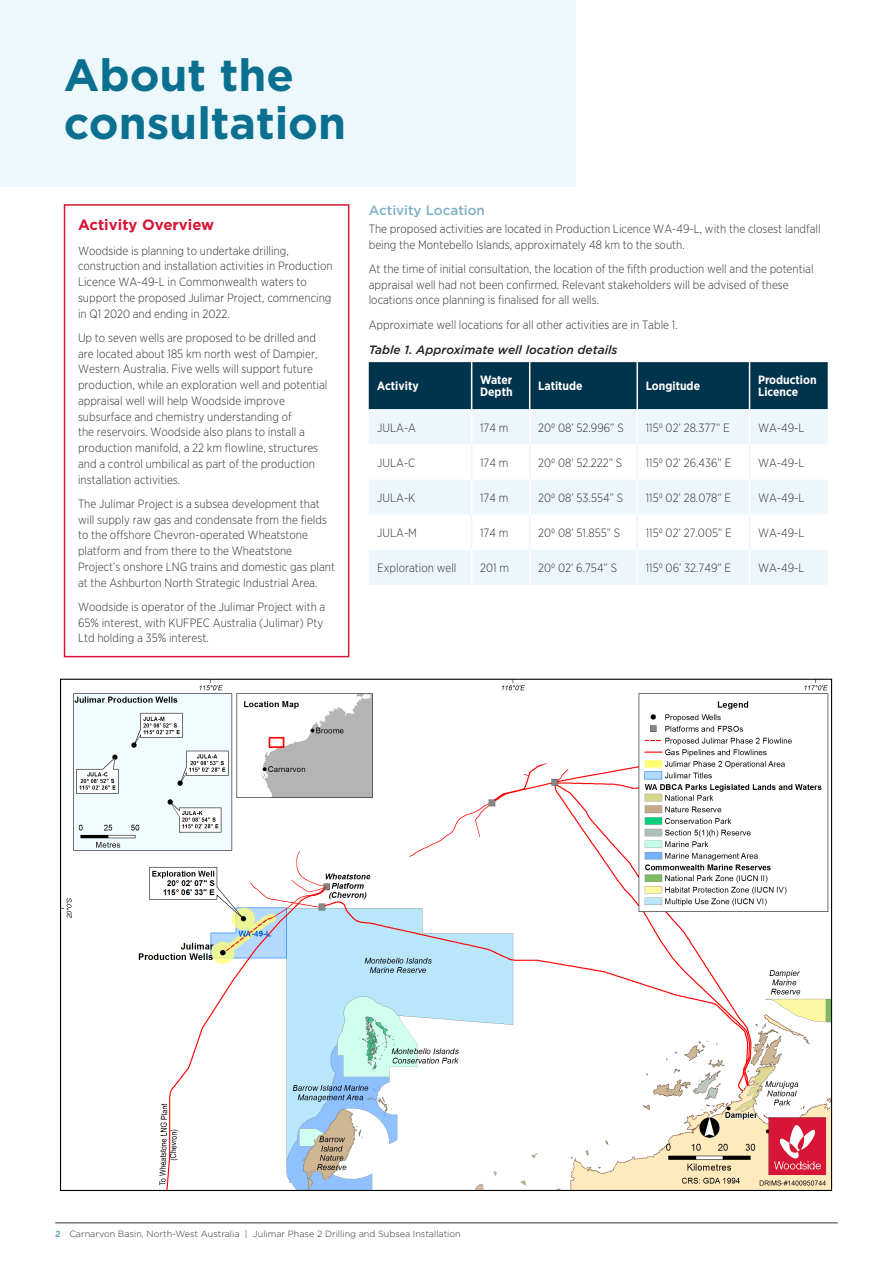
<style>
.page{position:relative;width:893px;height:1263px;background:#fff}
.page>*{position:absolute;margin:0;border:0;box-sizing:border-box;transform-origin:0 0}
.Page_Title__H1{font:700 45px/48px "Gotham";color:#0b708f}
.H4_-_red__highlight{font:700 15px "Gotham";color:#d71537}
.Subhead{font:500 13.5px "Gotham";color:#7db0c7}
.Body_Copy{font:300 12px/15.8px "Gotham Narrow";color:#312f30}
.Header_Row_Aligned_R{font:700 12px/12px "Gotham Narrow";color:#fff}
.t1{font:italic 500 12px "Gotham";color:#231f20}
.t2{font:300 9px "Gotham";color:#312f30}
.s1{font-weight:700;color:#6faac4}
</style>
<div class="page">
<hr style="left:55px;top:1222px;width:783px;height:1px;background:#312f30">
<div style="left:0;top:0;width:575px;height:186px;background:#edf8fc"></div>
<div style="left:369px;top:362px;width:459px;height:47px;background:#00334c"></div>
<div style="left:369px;top:409px;width:459px;height:176px;background:#edf7fb"></div>
<svg style="left:369px;top:444px;width:459px;height:106px"></svg>
<hr style="left:471px;top:409px;width:1px;height:35px;background:#fff">
<hr style="left:529px;top:409px;width:1px;height:35px;background:#fff">
<hr style="left:636px;top:409px;width:2px;height:35px;background:#fff">
<hr style="left:749px;top:409px;width:1px;height:35px;background:#fff">
<hr style="left:471px;top:479px;width:1px;height:36px;background:#fff">
<hr style="left:529px;top:479px;width:1px;height:36px;background:#fff">
<hr style="left:636px;top:479px;width:2px;height:36px;background:#fff">
<hr style="left:749px;top:479px;width:1px;height:36px;background:#fff">
<hr style="left:471px;top:550px;width:1px;height:35px;background:#fff">
<hr style="left:529px;top:550px;width:1px;height:35px;background:#fff">
<hr style="left:636px;top:550px;width:2px;height:35px;background:#fff">
<hr style="left:749px;top:550px;width:1px;height:35px;background:#fff">
<hr style="left:471px;top:444px;width:1px;height:35px;background:#edf7fb">
<hr style="left:471px;top:515px;width:1px;height:35px;background:#edf7fb">
<hr style="left:529px;top:444px;width:1px;height:35px;background:#edf7fb">
<hr style="left:636px;top:444px;width:2px;height:35px;background:#edf7fb">
<hr style="left:749px;top:444px;width:1px;height:35px;background:#edf7fb">
<hr style="left:529px;top:515px;width:1px;height:35px;background:#edf7fb">
<hr style="left:636px;top:515px;width:2px;height:35px;background:#edf7fb">
<hr style="left:749px;top:515px;width:1px;height:35px;background:#edf7fb">
<hr style="left:471px;top:362px;width:1px;height:47px;background:#fff">
<hr style="left:529px;top:362px;width:1px;height:47px;background:#fff">
<hr style="left:636px;top:362px;width:2px;height:47px;background:#fff">
<hr style="left:749px;top:362px;width:1px;height:47px;background:#fff">
<div style="left:64px;top:204px;width:285px;height:453px;border:2px solid #d71537"></div>
<img style="left:60px;top:678px;width:773px;height:513px">
<p class="Page_Title__H1" style="left:64px;top:51px;width:284px">About the consultation</p>
<p class="H4_-_red__highlight" style="left:78px;top:215px;width:138px">Activity Overview</p>
<p class="Body_Copy" style="left:78px;top:242px;width:256px">Woodside is planning to undertake drilling, construction and installation activities in Production Licence WA-49-L in Commonwealth waters to support the proposed Julimar Project, commencing in Q1 2020 and ending in 2022.</p>
<p class="Body_Copy" style="left:78px;top:330px;width:251px">Up to seven wells are proposed to be drilled and are located about 185 km north west of Dampier, Western Australia. Five wells will support future production, while an exploration well and potential appraisal well will help Woodside improve subsurface and chemistry understanding of<br>the reservoirs. Woodside also plans to install a production manifold, a 22 km flowline, structures and a control umbilical as part of the production installation activities.</p>
<p class="Body_Copy" style="left:78px;top:496px;width:259px">The Julimar Project is a subsea development that will supply raw gas and condensate from the fields to the offshore Chevron-operated Wheatstone platform and from there to the Wheatstone Project’s onshore LNG trains and domestic gas plant at the Ashburton North Strategic Industrial Area.</p>
<p class="Body_Copy" style="left:78px;top:599px;width:249px">Woodside is operator of the Julimar Project with a<br>65% interest, with KUFPEC Australia (Julimar) Pty<br>Ltd holding a 35% interest.</p>
<p class="Subhead" style="left:369px;top:201px;width:118px">Activity Location</p>
<p class="Body_Copy" style="left:369px;top:220px;width:453px">The proposed activities are located in Production Licence WA-49-L, with the closest landfall being the Montebello Islands, approximately 48 km to the south.</p>
<p class="Body_Copy" style="left:369px;top:260px;width:446px">At the time of initial consultation, the location of the fifth production well and the potential appraisal well had not been confirmed. Relevant stakeholders will be advised of these locations once planning is finalised for all wells.</p>
<p class="Body_Copy" style="left:369px;top:316px;width:310px">Approximate well locations for all other activities are in Table 1.</p>
<h6 class="t1" style="left:369px;top:341px;width:250px">Table 1. Approximate well location details</h6>
<p class="Header_Row_Aligned_R" style="left:377px;top:380px;width:43px">Activity</p>
<p class="Header_Row_Aligned_R" style="left:480px;top:374px;width:34px">Water<br>Depth</p>
<p class="Header_Row_Aligned_R" style="left:538px;top:380px;width:46px">Latitude</p>
<p class="Header_Row_Aligned_R" style="left:646px;top:380px;width:56px">Longitude</p>
<p class="Header_Row_Aligned_R" style="left:758px;top:374px;width:60px">Production<br>Licence</p>
<p class="Body_Copy" style="left:377px;top:419px;width:40px">JULA-A</p>
<p class="Body_Copy" style="left:480px;top:419px;width:30px">174 m</p>
<p class="Body_Copy" style="left:538px;top:419px;width:87px">200 08’ 52.996” S</p>
<p class="Body_Copy" style="left:646px;top:419px;width:85px">1150 02’ 28.377” E</p>
<p class="Body_Copy" style="left:758px;top:419px;width:48px">WA-49-L</p>
<p class="Body_Copy" style="left:377px;top:454px;width:40px">JULA-C</p>
<p class="Body_Copy" style="left:480px;top:454px;width:30px">174 m</p>
<p class="Body_Copy" style="left:538px;top:454px;width:86px">200 08’ 52.222” S</p>
<p class="Body_Copy" style="left:646px;top:454px;width:87px">1150 02’ 26.436” E</p>
<p class="Body_Copy" style="left:758px;top:454px;width:48px">WA-49-L</p>
<p class="Body_Copy" style="left:377px;top:489px;width:40px">JULA-K</p>
<p class="Body_Copy" style="left:480px;top:489px;width:30px">174 m</p>
<p class="Body_Copy" style="left:538px;top:489px;width:86px">200 08’ 53.554” S</p>
<p class="Body_Copy" style="left:646px;top:489px;width:87px">1150 02’ 28.078” E</p>
<p class="Body_Copy" style="left:758px;top:489px;width:48px">WA-49-L</p>
<p class="Body_Copy" style="left:377px;top:525px;width:41px">JULA-M</p>
<p class="Body_Copy" style="left:480px;top:525px;width:30px">174 m</p>
<p class="Body_Copy" style="left:538px;top:525px;width:84px">200 08’ 51.855” S</p>
<p class="Body_Copy" style="left:646px;top:525px;width:88px">1150 02’ 27.005” E</p>
<p class="Body_Copy" style="left:758px;top:525px;width:48px">WA-49-L</p>
<p class="Body_Copy" style="left:377px;top:560px;width:81px">Exploration well</p>
<p class="Body_Copy" style="left:480px;top:560px;width:30px">201 m</p>
<p class="Body_Copy" style="left:538px;top:560px;width:80px">200 02’ 6.754” S</p>
<p class="Body_Copy" style="left:646px;top:560px;width:87px">1150 06’ 32.749” E</p>
<p class="Body_Copy" style="left:758px;top:560px;width:48px">WA-49-L</p>
<p class="t2" style="left:55px;top:1228px;width:407px"><span class="s1">2</span> Carnarvon Basin, North-West Australia | Julimar Phase 2 Drilling and Subsea Installation</p>
</div>
